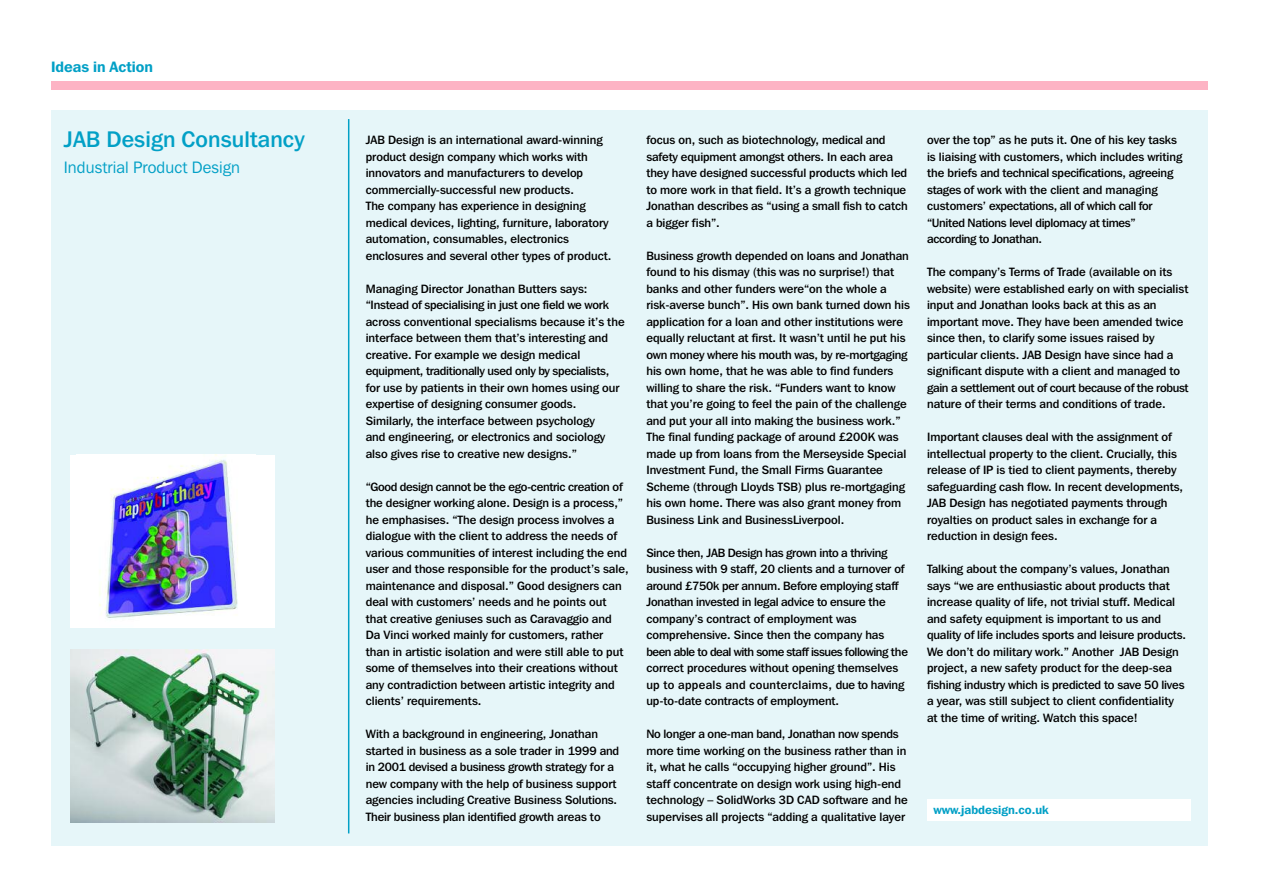
<style>
.page{position:relative;width:1263px;height:893px;background:#fff}
.page>*{position:absolute;margin:0;border:0;box-sizing:border-box;transform-origin:0 0}
.t1{font:500 22.5px "Franklin Gothic IT Cby BT";letter-spacing:.005em;color:#02a0c6}
.t2{font:16.5px "Franklin Gothic IT Cby BT";letter-spacing:.005em;color:#02a0c6}
.t3{font:600 15px "Franklin Gothic IT Cby BT";color:#02a0c6}
.t4{font:500 12px/16.5px "Franklin Gothic IT Cby BT";color:#000}
.t5{font:500 12px/16.5px "Franklin Gothic IT Cby BT";letter-spacing:-.02em;color:#000}
.t6{font:600 12px "Franklin Gothic IT Cby BT";color:#02a0c6}
</style>
<div class="page">
<div style="left:51px;top:111px;width:1157px;height:735px;background:#e6f6f9"></div>
<div style="left:51px;top:81px;width:1157px;height:8px;background:#fdb3c4"></div>
<div style="left:70px;top:455px;width:204px;height:172px;background:#fff"></div>
<img style="left:99px;top:455px;width:139px;height:163px">
<img style="left:70px;top:650px;width:204px;height:172px">
<hr style="left:348px;top:119px;width:1px;height:714px;background:#02a0c6">
<div style="left:927px;top:799px;width:264px;height:22px;background:#fff"></div>
<p class="t3" style="left:51px;top:62px;width:103px">Ideas in Action</p>
<h1 class="t1" style="left:64px;top:132px;width:242px">JAB Design Consultancy</h1>
<h2 class="t2" style="left:64px;top:161px;width:178px">Industrial Product Design</h2>
<p class="t4" style="left:366px;top:133px;width:247px">JAB Design is an international award-winning product design company which works with innovators and manufacturers to develop commercially-successful new products.<br>The company has experience in designing medical devices, lighting, furniture, laboratory automation, consumables, electronics enclosures and several other types of product.</p>
<p class="t4" style="left:366px;top:282px;width:260px">Managing Director Jonathan Butters says: “Instead of specialising in just one field we work across conventional specialisms because it’s the interface between them that’s interesting and creative. For example we design medical equipment, traditionally used only by specialists, for use by patients in their own homes using our expertise of designing consumer goods.<br>Similarly, the interface between psychology<br>and engineering, or electronics and sociology also gives rise to creative new designs.”</p>
<p class="t4" style="left:366px;top:480px;width:265px">“Good design cannot be the ego-centric creation of the designer working alone. Design is a process,” he emphasises. “The design process involves a dialogue with the client to address the needs of various communities of interest including the end user and those responsible for the product’s sale, maintenance and disposal.” Good designers can deal with customers’ needs and he points out that creative geniuses such as Caravaggio and Da Vinci worked mainly for customers, rather than in artistic isolation and were still able to put some of themselves into their creations without any contradiction between artistic integrity and clients’ requirements.</p>
<p class="t4" style="left:366px;top:727px;width:255px">With a background in engineering, Jonathan started in business as a sole trader in 1999 and in 2001 devised a business growth strategy for a new company with the help of business support agencies including Creative Business Solutions.<br>Their business plan identified growth areas to</p>
<p class="t4" style="left:646px;top:133px;width:263px">focus on, such as biotechnology, medical and safety equipment amongst others. In each area they have designed successful products which led to more work in that field. It’s a growth technique Jonathan describes as “using a small fish to catch a bigger fish”.</p>
<p class="t4" style="left:646px;top:249px;width:265px">Business growth depended on loans and Jonathan found to his dismay (this was no surprise!) that banks and other funders were“on the whole a risk-averse bunch”. His own bank turned down his application for a loan and other institutions were equally reluctant at first. It wasn’t until he put his own money where his mouth was, by re-mortgaging his own home, that he was able to find funders willing to share the risk. “Funders want to know that you’re going to feel the pain of the challenge and put your all into making the business work.” The final funding package of around £200K was made up from loans from the Merseyside Special Investment Fund, the Small Firms Guarantee Scheme (through Lloyds TSB) plus re-mortgaging his own home. There was also grant money from Business Link and BusinessLiverpool.</p>
<p class="t4" style="left:646px;top:546px;width:263px">Since then, JAB Design has grown into a thriving business with 9 staff, 20 clients and a turnover of around £750k per annum. Before employing staff Jonathan invested in legal advice to ensure the company’s contract of employment was comprehensive. Since then the company has been able to deal with some staff issues following the correct procedures without opening themselves up to appeals and counterclaims, due to having up-to-date contracts of employment.</p>
<p class="t4" style="left:646px;top:727px;width:263px">No longer a one-man band, Jonathan now spends more time working on the business rather than in it, what he calls “occupying higher ground”. His staff concentrate on design work using high-end technology – SolidWorks 3D CAD software and he supervises all projects “adding a qualitative layer</p>
<p class="t5" style="left:927px;top:133px;width:257px">over the top” as he puts it. One of his key tasks is liaising with customers, which includes writing the briefs and technical specifications, agreeing stages of work with the client and managing customers’ expectations, all of which call for “United Nations level diplomacy at times” according to Jonathan.</p>
<p class="t4" style="left:927px;top:265px;width:263px">The company’s Terms of Trade (available on its website) were established early on with specialist input and Jonathan looks back at this as an important move. They have been amended twice since then, to clarify some issues raised by particular clients. JAB Design have since had a significant dispute with a client and managed to gain a settlement out of court because of the robust nature of their terms and conditions of trade.</p>
<p class="t4" style="left:927px;top:430px;width:258px">Important clauses deal with the assignment of intellectual property to the client. Crucially, this release of IP is tied to client payments, thereby safeguarding cash flow. In recent developments, JAB Design has negotiated payments through royalties on product sales in exchange for a reduction in design fees.</p>
<p class="t4" style="left:927px;top:562px;width:261px">Talking about the company’s values, Jonathan says “we are enthusiastic about products that increase quality of life, not trivial stuff. Medical and safety equipment is important to us and quality of life includes sports and leisure products.<br>We don’t do military work.” Another JAB Design project, a new safety product for the deep-sea fishing industry which is predicted to save 50 lives a year, was still subject to client confidentiality at the time of writing. Watch this space!</p>
<p class="t6" style="left:933px;top:806px;width:117px">www.jabdesign.co.uk</p>
</div>
